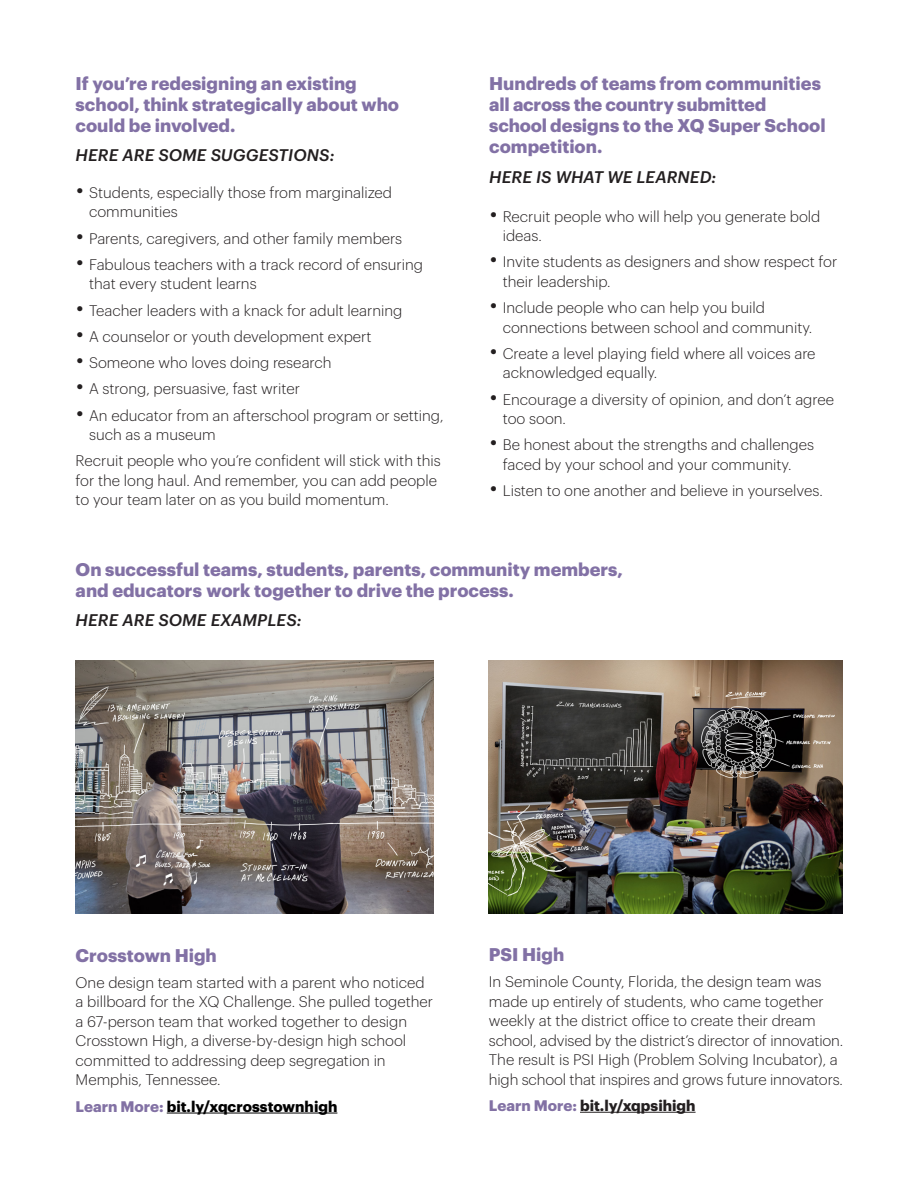
<style>
.page{position:relative;width:918px;height:1188px;background:#fff}
.page>*{position:absolute;margin:0;border:0;box-sizing:border-box;transform-origin:0 0}
.t1{font:700 18px/21px "Graphik";color:#8271a5}
.t2{font:italic 500 16.5px "Graphik";letter-spacing:.005em;color:#231f20}
.t3{font:300 15px/19.5px "Graphik";color:#231f20}
.t4{font:700 15px "Graphik";color:#000}
.t5{font:700 15px "Graphik";color:#231f20}
.s1{font-size:24px}
.s2{color:#8271a4}
</style>
<div class="page">
<img style="left:76px;top:661px;width:357px;height:253px">
<img style="left:489px;top:660px;width:353px;height:254px">
<hr style="left:167px;top:1113px;width:170px;height:1px;background:#000">
<hr style="left:580px;top:1112px;width:116px;height:1px;background:#231f20">
<p class="t1" style="left:76px;top:72px;width:325px">If you’re redesigning an existing school, think strategically about who could be involved.</p>
<p class="t2" style="left:76px;top:142px;width:261px">HERE ARE SOME SUGGESTIONS:</p>
<p class="t3" style="left:89px;top:181px;width:304px;text-indent:-13px"><span class="s1">•</span> Students, especially those from marginalized communities</p>
<p class="t3" style="left:76px;top:227px;width:328px"><span class="s1">•</span> Parents, caregivers, and other family members</p>
<p class="t3" style="left:89px;top:253px;width:335px;text-indent:-13px"><span class="s1">•</span> Fabulous teachers with a track record of ensuring that every student learns</p>
<p class="t3" style="left:76px;top:299px;width:328px"><span class="s1">•</span> Teacher leaders with a knack for adult learning</p>
<p class="t3" style="left:76px;top:325px;width:297px"><span class="s1">•</span> A counselor or youth development expert</p>
<p class="t3" style="left:76px;top:352px;width:257px"><span class="s1">•</span> Someone who loves doing research</p>
<p class="t3" style="left:76px;top:378px;width:225px"><span class="s1">•</span> A strong, persuasive, fast writer</p>
<p class="t3" style="left:89px;top:404px;width:356px;text-indent:-13px"><span class="s1">•</span> An educator from an afterschool program or setting, such as a museum</p>
<p class="t3" style="left:76px;top:450px;width:367px">Recruit people who you’re confident will stick with this for the long haul. And remember, you can add people to your team later on as you build momentum.</p>
<p class="t1" style="left:489px;top:72px;width:338px">Hundreds of teams from communities all across the country submitted school designs to the XQ Super School competition.</p>
<p class="t2" style="left:489px;top:165px;width:229px">HERE IS WHAT WE LEARNED:</p>
<p class="t3" style="left:503px;top:205px;width:319px;text-indent:-13px"><span class="s1">•</span> Recruit people who will help you generate bold ideas.</p>
<p class="t3" style="left:503px;top:251px;width:336px;text-indent:-13px"><span class="s1">•</span> Invite students as designers and show respect for their leadership.</p>
<p class="t3" style="left:503px;top:297px;width:311px;text-indent:-13px"><span class="s1">•</span> Include people who can help you build connections between school and community.</p>
<p class="t3" style="left:503px;top:343px;width:314px;text-indent:-13px"><span class="s1">•</span> Create a level playing field where all voices are acknowledged equally.</p>
<p class="t3" style="left:503px;top:388px;width:333px;text-indent:-13px"><span class="s1">•</span> Encourage a diversity of opinion, and don’t agree too soon.</p>
<p class="t3" style="left:503px;top:434px;width:313px;text-indent:-13px"><span class="s1">•</span> Be honest about the strengths and challenges faced by your school and your community.</p>
<p class="t3" style="left:490px;top:480px;width:335px"><span class="s1">•</span> Listen to one another and believe in yourselves.</p>
<p class="t1" style="left:76px;top:558px;width:549px">On successful teams, students, parents, community members, and educators work together to drive the process.</p>
<p class="t2" style="left:76px;top:607px;width:228px">HERE ARE SOME EXAMPLES:</p>
<p class="t1" style="left:76px;top:943px;width:143px">Crosstown High</p>
<p class="t3" style="left:76px;top:971px;width:359px">One design team started with a parent who noticed a billboard for the XQ Challenge. She pulled together a 67-person team that worked together to design Crosstown High, a diverse-by-design high school committed to addressing deep segregation in Memphis, Tennessee.</p>
<p class="t4" style="left:76px;top:1094px;width:263px"><span class="s2">Learn More:</span> bit.ly/xqcrosstownhigh</p>
<p class="t1" style="left:489px;top:942px;width:77px">PSI High</p>
<p class="t3" style="left:489px;top:971px;width:356px">In Seminole County, Florida, the design team was made up entirely of students, who came together weekly at the district office to create their dream school, advised by the district’s director of innovation.<br>The result is PSI High (Problem Solving Incubator), a high school that inspires and grows future innovators.</p>
<p class="t5" style="left:489px;top:1094px;width:208px"><span class="s2">Learn More:</span> bit.ly/xqpsihigh</p>
</div>
